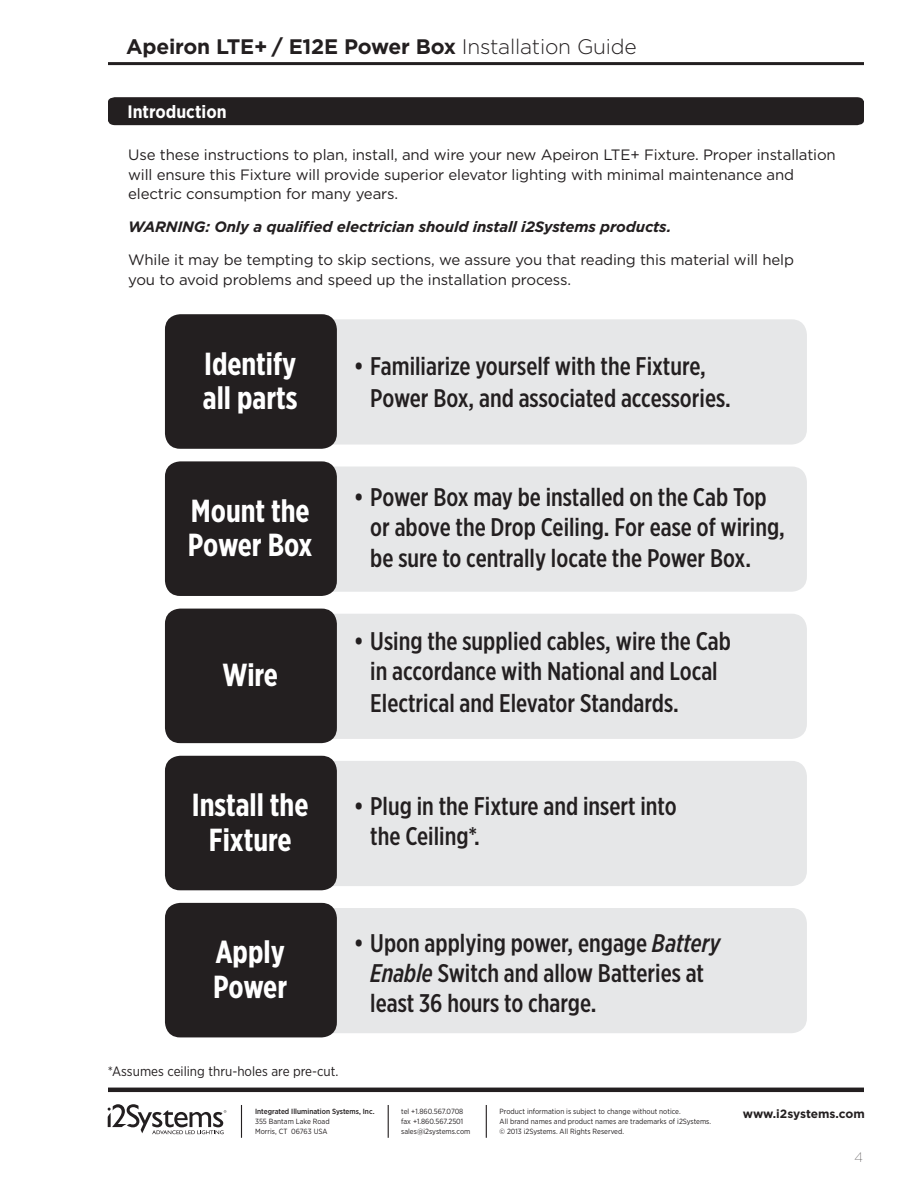
<style>
.page{position:relative;width:918px;height:1188px;background:#fff}
.page>*{position:absolute;margin:0;border:0;box-sizing:border-box;transform-origin:0 0}
.t1{font:700 31.8px/34.5px "Gotham X Narrow";color:#fff}
.t2{font:500 25.5px/30.8px "Gotham X Narrow";color:#231f20}
.t3{font:700 21px "Gotham";letter-spacing:-.01em;color:#231f20}
.BLACK_HEADER_BAR_1{font:700 18px "Gotham Narrow";color:#fff}
.t4{font:15px/19.5px "Gotham";letter-spacing:-.01em;color:#231f20}
.t5{font:italic 700 15px "Gotham";letter-spacing:-.01em;color:#231f20}
.Foot_Notes{font:13.5px "Gotham Narrow";color:#231f20}
.t6{font:100 13.5px "Gotham";color:#231f20}
.t7{font:700 12px "Gotham";letter-spacing:-.01em;color:#231f20}
.t8{font:7.5px/9.8px "Gotham Narrow";color:#231f20}
.t9{font:500 7.5px "Gotham Narrow";color:#231f20}
.s1{font-weight:300}
.s2{font-style:italic}
</style>
<div class="page">
<svg style="left:108px;top:1104px;width:118px;height:30px"></svg>
<hr style="left:108px;top:1088px;width:756px;height:4px;background:#231f20">
<hr style="left:388px;top:1105px;width:1px;height:33px;background:#231f20">
<hr style="left:486px;top:1105px;width:1px;height:33px;background:#231f20">
<hr style="left:241px;top:1105px;width:1px;height:33px;background:#231f20">
<hr style="left:108px;top:62px;width:756px;height:3px;background:#231f20">
<div style="left:297px;top:467px;width:510px;height:125px;background:#e6e7e8;border-radius:15px"></div>
<div style="left:165px;top:461px;width:172px;height:135px;background:#231f20;border-radius:15px"></div>
<div style="left:297px;top:614px;width:510px;height:125px;background:#e6e7e8;border-radius:15px"></div>
<div style="left:165px;top:609px;width:172px;height:134px;background:#231f20;border-radius:15px"></div>
<div style="left:297px;top:319px;width:510px;height:126px;background:#e6e7e8;border-radius:15px"></div>
<div style="left:165px;top:314px;width:172px;height:135px;background:#231f20;border-radius:15px"></div>
<div style="left:297px;top:761px;width:510px;height:125px;background:#e6e7e8;border-radius:15px"></div>
<div style="left:165px;top:756px;width:172px;height:134px;background:#231f20;border-radius:15px"></div>
<div style="left:297px;top:908px;width:510px;height:125px;background:#e6e7e8;border-radius:15px"></div>
<div style="left:165px;top:903px;width:172px;height:134px;background:#231f20;border-radius:15px"></div>
<div style="left:108px;top:97px;width:756px;height:28px;background:#231f20"></div>
<p class="t3" style="left:126px;top:32px;width:512px">Apeiron LTE+ / E12E Power Box <span class="s1">Installation Guide</span></p>
<p class="BLACK_HEADER_BAR_1" style="left:127px;top:100px;width:101px">Introduction</p>
<p class="t4" style="left:128px;top:145px;width:709px">Use these instructions to plan, install, and wire your new Apeiron LTE+ Fixture. Proper installation will ensure this Fixture will provide superior elevator lighting with minimal maintenance and electric consumption for many years.</p>
<p class="t5" style="left:128px;top:217px;width:545px">WARNING: Only a qualified electrician should install i2Systems products.</p>
<p class="t4" style="left:128px;top:250px;width:667px">While it may be tempting to skip sections, we assure you that reading this material will help you to avoid problems and speed up the installation process.</p>
<p class="t1" style="left:203px;top:346px;width:96px">Identify all parts</p>
<p class="t1" style="left:188px;top:493px;width:126px">Mount the<br>Power Box</p>
<p class="t1" style="left:222px;top:658px;width:57px">Wire</p>
<p class="t1" style="left:192px;top:788px;width:118px;text-align:center">Install the<br>Fixture</p>
<p class="t2" style="left:370px;top:350px;width:362px;line-height:31.5px;text-indent:-17px">• Familiarize yourself with the Fixture,<br>Power Box, and associated accessories.</p>
<p class="t2" style="left:370px;top:481px;width:416px;text-indent:-17px">• Power Box may be installed on the Cab Top or above the Drop Ceiling. For ease of wiring, be sure to centrally locate the Power Box.</p>
<p class="t2" style="left:370px;top:625px;width:362px;text-indent:-17px">• Using the supplied cables, wire the Cab in accordance with National and Local<br>Electrical and Elevator Standards.</p>
<p class="t2" style="left:370px;top:791px;width:308px;line-height:30px;text-indent:-17px">• Plug in the Fixture and insert into the Ceiling*.</p>
<p class="t1" style="left:213px;top:935px;width:75px">Apply<br>Power</p>
<p class="t2" style="left:370px;top:928px;width:352px;line-height:30px;text-indent:-17px">• Upon applying power, engage <span class="s2">Battery<br>Enable</span> Switch and allow Batteries at least 36 hours to charge.</p>
<p class="Foot_Notes" style="left:108px;top:1063px;width:232px">*Assumes ceiling thru-holes are pre-cut.</p>
<p class="t9" style="left:255px;top:1107px;width:121px">Integrated Illumination Systems, Inc.</p>
<p class="t7" style="left:743px;top:1106px;width:123px">www.i2systems.com</p>
<p class="t8" style="left:255px;top:1117px;width:76px">355 Bantam Lake Road<br>Morris, CT 06763 USA</p>
<p class="t8" style="left:401px;top:1107px;width:71px">tel +1.860.567.0708 fax +1.860.567.2501 sales@i2systems.com</p>
<p class="t8" style="left:500px;top:1107px;width:213px">Product information is subject to change without notice.<br>All brand names and product names are trademarks of i2Systems. © 2013 i2Systems. All Rights Reserved.</p>
<p class="t6" style="left:855px;top:1148px;width:10px">4</p>
</div>
